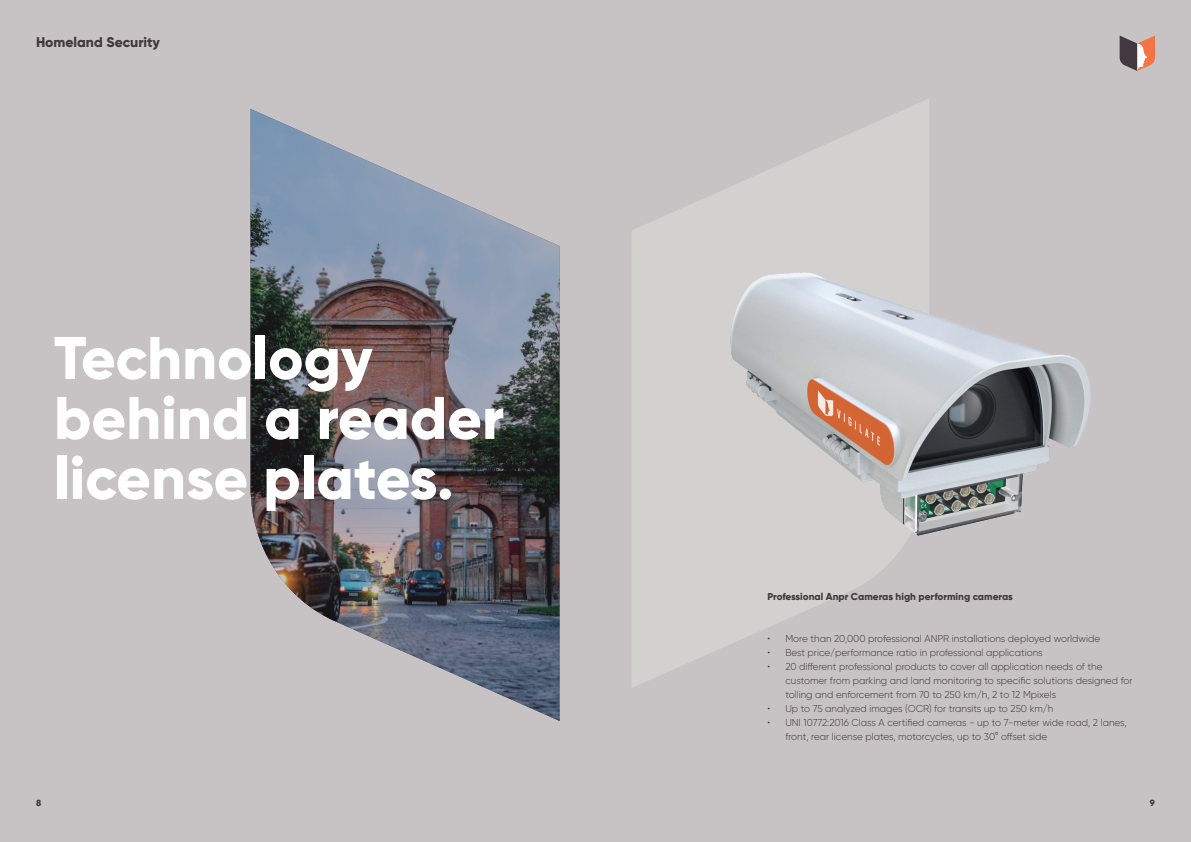
<style>
.page{position:relative;width:1191px;height:842px;background:#c7c2c4}
.page>*{position:absolute;margin:0;border:0;box-sizing:border-box;transform-origin:0 0}
.t1{font:800 60px/60px "Gilroy";color:#fff}
.t2{font:800 14px "Gilroy";color:#41393d}
.t3{font:300 10px/14px "Gilroy";color:#41393d}
.t4{font:800 10px "Gilroy";color:#41393d}
.t5{font:800 9px "Gilroy";color:#41393d}
</style>
<div class="page">
<img style="left:251px;top:109px;width:308px;height:612px">
<svg style="left:632px;top:208px;width:251px;height:479px;fill:#d3d0d0"></svg>
<img style="left:684px;top:99px;width:407px;height:469px">
<svg style="left:1119px;top:36px;width:36px;height:35px"></svg>
<p class="t2" style="left:36px;top:33px;width:126px">Homeland Security</p>
<p class="t1" style="left:54px;top:328px;width:452px">Technology behind a reader license plates.</p>
<p class="t4" style="left:767px;top:590px;width:247px">Professional Anpr Cameras high performing cameras</p>
<p class="t3" style="left:767px;top:631px;width:334px">• More than 20,000 professional ANPR installations deployed worldwide</p>
<p class="t3" style="left:767px;top:645px;width:277px">• Best price/performance ratio in professional applications</p>
<p class="t3" style="left:785px;top:659px;width:349px;text-indent:-18px">• 20 different professional products to cover all application needs of the customer from parking and land monitoring to specific solutions designed for tolling and enforcement from 70 to 250 km/h, 2 to 12 Mpixels</p>
<p class="t3" style="left:767px;top:701px;width:288px">• Up to 75 analyzed images (OCR) for transits up to 250 km/h</p>
<p class="t3" style="left:785px;top:715px;width:343px;text-indent:-18px">• UNI 10772:2016 Class A certified cameras - up to 7-meter wide road, 2 lanes, front, rear license plates, motorcycles, up to 30° offset side</p>
<p class="t5" style="left:36px;top:797px;width:7px">8</p>
<p class="t5" style="left:1150px;top:797px;width:7px">9</p>
</div>
